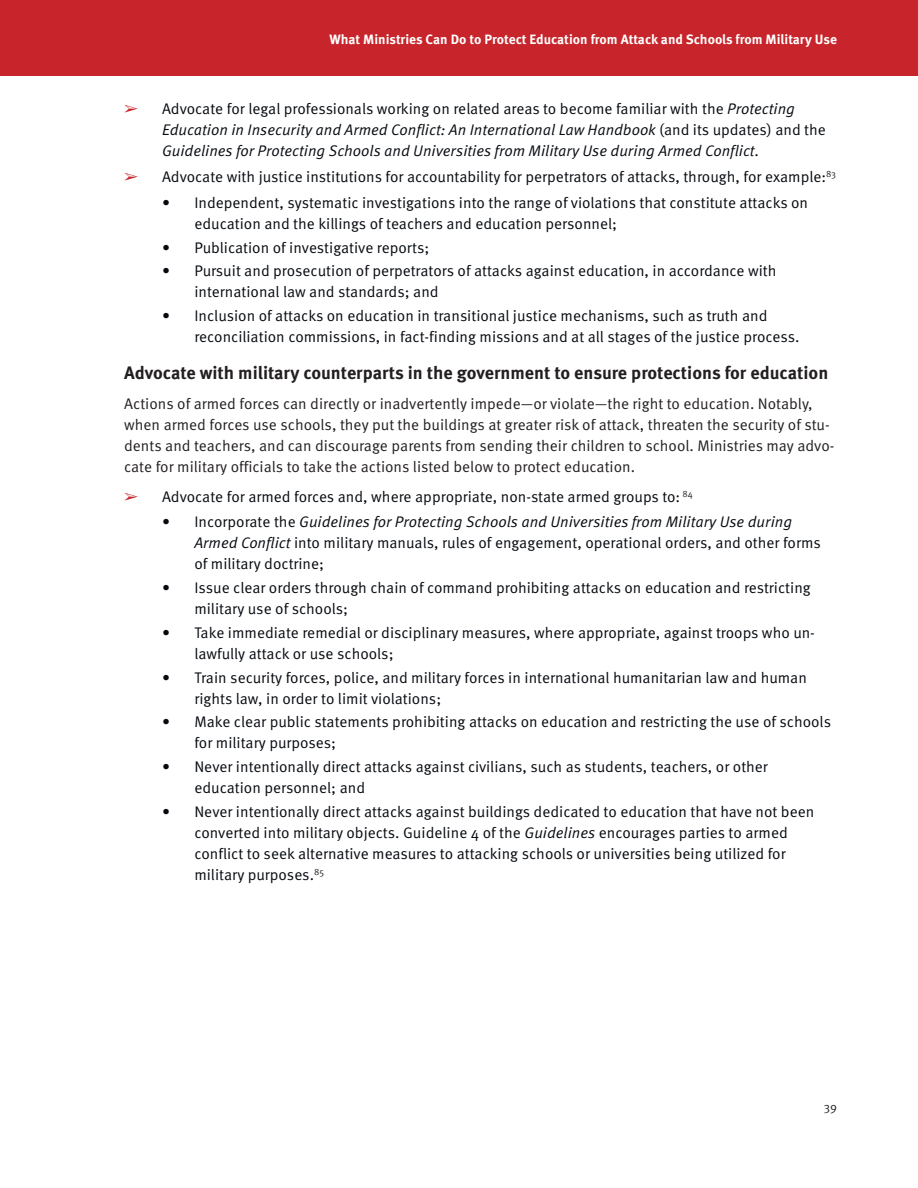
<style>
.page{position:relative;width:918px;height:1188px;background:#fff}
.page>*{position:absolute;margin:0;border:0;box-sizing:border-box;transform-origin:0 0}
.t1{font:700 18px "Meta Pro";color:#231f20}
.t2{font:15.3px/21px "Meta Pro Norm";color:#060a0f}
.t3{font:15.3px/21px "Meta Pro Norm";color:#231f20}
.t4{font:15.3px/21px "Meta Pro Norm Ita";color:#060a0f}
.t5{font:700 13.5px "Meta Pro";color:#fff}
.t6{font:12px "Meta Pro Norm";color:#231f20}
.s1{color:#c8242b}
.s2{font-family:"Meta Pro Norm Ita"}
.s3{font-family:"Meta Pro Norm"}
</style>
<div class="page">
<div style="left:0;top:0;width:918px;height:76px;background:#c8242b"></div>
<p class="t5" style="left:330px;top:34px;width:509px">What Ministries Can Do to Protect Education from Attack and Schools from Military Use</p>
<p class="t2" style="left:124px;top:100px;width:672px"><span class="s1">➢</span> Advocate for legal professionals working on related areas to become familiar with the <span class="s2">Protecting</span></p>
<p class="t4" style="left:162px;top:121px;width:665px">Education in Insecurity and Armed Conflict: An International Law Handbook <span class="s3">(and its updates) and the<br></span>Guidelines for Protecting Schools and Universities from Military Use during Armed Conflict<span class="s3">.</span></p>
<p class="t2" style="left:124px;top:168px;width:713px"><span class="s1">➢</span> Advocate with justice institutions for accountability for perpetrators of attacks, through, for example:<sup>83</sup></p>
<p class="t2" style="left:194px;top:193px;width:615px;text-indent:-32px">• Independent, systematic investigations into the range of violations that constitute attacks on education and the killings of teachers and education personnel;</p>
<p class="t2" style="left:162px;top:238px;width:269px">• Publication of investigative reports;</p>
<p class="t2" style="left:194px;top:262px;width:584px;text-indent:-32px">• Pursuit and prosecution of perpetrators of attacks against education, in accordance with international law and standards; and</p>
<p class="t2" style="left:194px;top:306px;width:607px;text-indent:-32px">• Inclusion of attacks on education in transitional justice mechanisms, such as truth and reconciliation commissions, in fact-finding missions and at all stages of the justice process.</p>
<p class="t1" style="left:124px;top:366px;width:706px">Advocate with military counterparts in the government to ensure protections for education</p>
<p class="t3" style="left:124px;top:395px;width:712px">Actions of armed forces can directly or inadvertently impede—or violate—the right to education. Notably, when armed forces use schools, they put the buildings at greater risk of attack, threaten the security of stu&shy;dents and teachers, and can discourage parents from sending their children to school. Ministries may advo&shy;cate for military officials to take the actions listed below to protect education.</p>
<p class="t2" style="left:124px;top:487px;width:570px"><span class="s1">➢</span> Advocate for armed forces and, where appropriate, non-state armed groups to: <sup>84</sup></p>
<p class="t4" style="left:162px;top:513px;width:632px"><span class="s3">• Incorporate the</span> Guidelines for Protecting Schools and Universities from Military Use during</p>
<p class="t2" style="left:194px;top:534px;width:628px"><span class="s2">Armed Conflict</span> into military manuals, rules of engagement, operational orders, and other forms of military doctrine;</p>
<p class="t2" style="left:194px;top:578px;width:618px;text-indent:-32px">• Issue clear orders through chain of command prohibiting attacks on education and restricting military use of schools;</p>
<p class="t2" style="left:194px;top:623px;width:622px;text-indent:-32px">• Take immediate remedial or disciplinary measures, where appropriate, against troops who un&shy;lawfully attack or use schools;</p>
<p class="t2" style="left:194px;top:668px;width:614px;text-indent:-32px">• Train security forces, police, and military forces in international humanitarian law and human rights law, in order to limit violations;</p>
<p class="t2" style="left:194px;top:713px;width:638px;text-indent:-32px">• Make clear public statements prohibiting attacks on education and restricting the use of schools for military purposes;</p>
<p class="t2" style="left:194px;top:757px;width:575px;text-indent:-32px">• Never intentionally direct attacks against civilians, such as students, teachers, or other education personnel; and</p>
<p class="t2" style="left:194px;top:802px;width:621px;text-indent:-32px">• Never intentionally direct attacks against buildings dedicated to education that have not been converted into military objects. Guideline 4 of the <span class="s2">Guidelines</span> encourages parties to armed conflict to seek alternative measures to attacking schools or universities being utilized for military purposes.<sup>85</sup></p>
<p class="t6" style="left:824px;top:1102px;width:15px">39</p>
</div>
